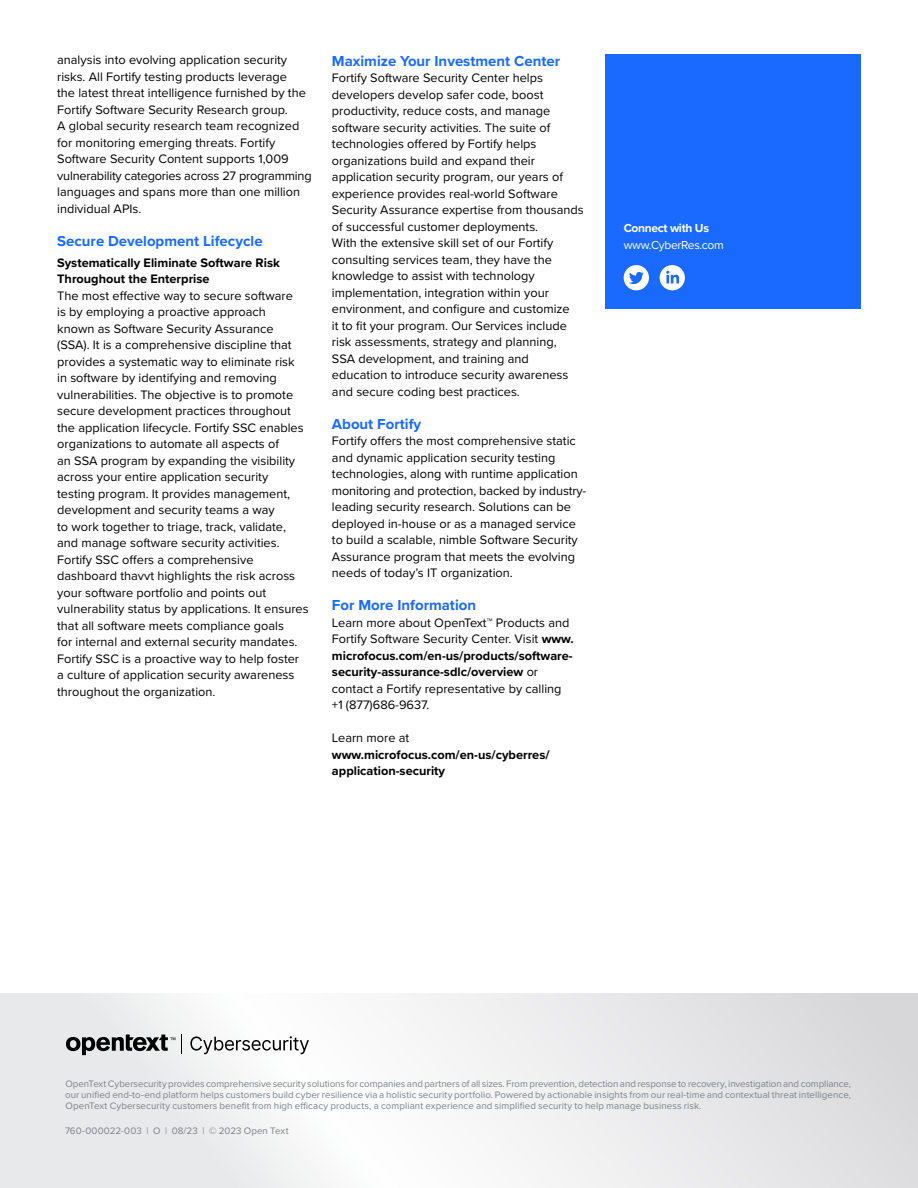
<style>
.page{position:relative;width:918px;height:1188px;background:#fff}
.page>*{position:absolute;margin:0;border:0;box-sizing:border-box;transform-origin:0 0}
.Header_1{font:700 15px "Proxima Nova";color:#1a6aff}
.Body{font:12.75px/16.5px "Proxima Nova";color:#000}
.Header_2{font:700 12.75px/16.5px "Proxima Nova";color:#000}
.Body-2{font:700 12.75px/16.5px "Proxima Nova";color:#000}
.Contact_White{font:12px "Proxima Nova";letter-spacing:-.025em;color:#fff}
.Contact_White-2{font:700 12px "Proxima Nova";letter-spacing:-.025em;color:#fff}
.Boilerplate_-_copy{font:9.75px/11.2px "Proxima Nova";letter-spacing:.01em;color:#7b8289;text-align:justify}
.s1{font-weight:700}
</style>
<div class="page">
<div style="left:605px;top:54px;width:256px;height:254px;background:#1a6aff"></div>
<div style="left:660px;top:265px;width:25px;height:25px;background:#fff;border-radius:13px"></div>
<svg style="left:666px;top:271px;width:13px;height:12px"></svg>
<div style="left:624px;top:265px;width:25px;height:25px;background:#fff;border-radius:13px"></div>
<svg style="left:629px;top:272px;width:15px;height:12px"></svg>
<svg style="left:0;top:994px;width:918px;height:194px"></svg>
<svg style="left:66px;top:1035px;width:109px;height:20px;background:#888989"></svg>
<svg style="left:190px;top:1036px;width:119px;height:18px"></svg>
<svg style="left:181px;top:1035px;width:1px;height:19px"></svg>
<p class="Body" style="left:57px;top:51px;width:256px">analysis into evolving application security risks. All Fortify testing products leverage<br>the latest threat intelligence furnished by the Fortify Software Security Research group.<br>A global security research team recognized for monitoring emerging threats. Fortify Software Security Content supports 1,009 vulnerability categories across 27 programming languages and spans more than one million individual APIs.</p>
<p class="Header_1" style="left:57px;top:229px;width:207px">Secure Development Lifecycle</p>
<p class="Header_2" style="left:57px;top:254px;width:224px">Systematically Eliminate Software Risk<br>Throughout the Enterprise</p>
<p class="Body" style="left:57px;top:287px;width:253px">The most effective way to secure software<br>is by employing a proactive approach<br>known as Software Security Assurance (SSA). It is a comprehensive discipline that provides a systematic way to eliminate risk<br>in software by identifying and removing vulnerabilities. The objective is to promote secure development practices throughout the application lifecycle. Fortify SSC enables organizations to automate all aspects of<br>an SSA program by expanding the visibility across your entire application security testing program. It provides management, development and security teams a way<br>to work together to triage, track, validate, and manage software security activities.<br>Fortify SSC offers a comprehensive dashboard thavvt highlights the risk across your software portfolio and points out vulnerability status by applications. It ensures that all software meets compliance goals<br>for internal and external security mandates.<br>Fortify SSC is a proactive way to help foster a culture of application security awareness throughout the organization.</p>
<p class="Header_1" style="left:332px;top:50px;width:230px">Maximize Your Investment Center</p>
<p class="Body" style="left:332px;top:69px;width:253px">Fortify Software Security Center helps developers develop safer code, boost productivity, reduce costs, and manage software security activities. The suite of technologies offered by Fortify helps organizations build and expand their application security program, our years of experience provides real-world Software Security Assurance expertise from thousands of successful customer deployments.<br>With the extensive skill set of our Fortify consulting services team, they have the knowledge to assist with technology implementation, integration within your environment, and configure and customize<br>it to fit your program. Our Services include risk assessments, strategy and planning,<br>SSA development, and training and education to introduce security awareness and secure coding best practices.</p>
<p class="Header_1" style="left:332px;top:413px;width:91px">About Fortify</p>
<p class="Body" style="left:332px;top:432px;width:255px">Fortify offers the most comprehensive static and dynamic application security testing technologies, along with runtime application monitoring and protection, backed by industry&shy;leading security research. Solutions can be deployed in-house or as a managed service to build a scalable, nimble Software Security Assurance program that meets the evolving needs of today’s IT organization.</p>
<p class="Header_1" style="left:332px;top:594px;width:146px">For More Information</p>
<p class="Body" style="left:332px;top:614px;width:243px">Learn more about OpenText™ Products and Fortify Software Security Center. Visit <span class="s1">www. microfocus.com/en-us/products/software&shy;security-assurance-sdlc/overview</span> or contact a Fortify representative by calling +1 (877)686-9637.</p>
<p class="Body" style="left:332px;top:729px;width:79px">Learn more at</p>
<p class="Body-2" style="left:332px;top:746px;width:219px">www.microfocus.com/en-us/cyberres/ application-security</p>
<p class="Contact_White-2" style="left:624px;top:219px;width:87px">Connect with Us</p>
<p class="Contact_White" style="left:624px;top:236px;width:102px">www.CyberRes.com</p>
<p class="Boilerplate_-_copy" style="left:65px;top:1077px;width:788px">OpenText Cybersecurity provides comprehensive security solutions for companies and partners of all sizes. From prevention, detection and response to recovery, investigation and compliance, our unified end-to-end platform helps customers build cyber resilience via a holistic security portfolio. Powered by actionable insights from our real-time and contextual threat intelligence, OpenText Cybersecurity customers benefit from high efficacy products, a compliant experience and simplified security to help manage business risk.</p>
<p class="Boilerplate_-_copy" style="left:65px;top:1125px;width:225px">760-000022-003 | O | 08/23 | © 2023 Open Text</p>
</div>
